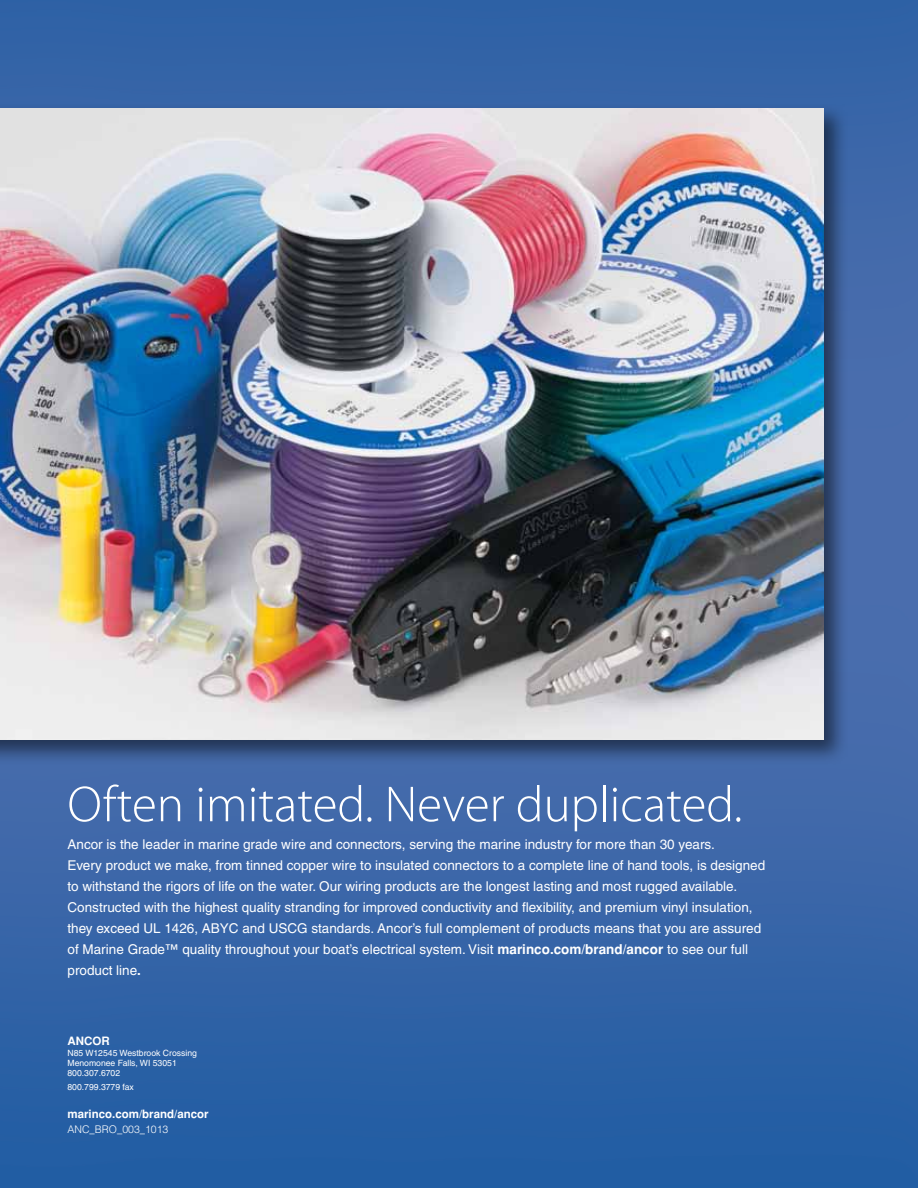
<style>
.page{position:relative;width:918px;height:1188px;background:#fff}
.page>*{position:absolute;margin:0;border:0;box-sizing:border-box;transform-origin:0 0}
.t1{font:300 51px "Myriad Pro";color:#fff}
.t2{font:13.5px/21px "Helvetica";color:#fff}
.t3{font:700 11.55px "Helvetica";color:#fff}
.t4{font:300 10.5px "Helvetica";color:#fff}
.t5{font:8.7px/10.4px "Helvetica";color:#fff}
.s1{font-weight:700}
</style>
<div class="page">
<img style="left:0;top:0;width:918px;height:1188px">
<div style="left:0;top:103px;width:850px;height:663px;background:#000;opacity:.51"></div>
<img style="left:0;top:108px;width:824px;height:632px">
<h1 class="t1" style="left:68px;top:776px;width:676px">Often imitated. Never duplicated.</h1>
<p class="t2" style="left:68px;top:834px;width:699px">Ancor is the leader in marine grade wire and connectors, serving the marine industry for more than 30 years.<br>Every product we make, from tinned copper wire to insulated connectors to a complete line of hand tools, is designed to withstand the rigors of life on the water. Our wiring products are the longest lasting and most rugged available.<br>Constructed with the highest quality stranding for improved conductivity and flexibility, and premium vinyl insulation, they exceed UL 1426, ABYC and USCG standards. Ancor’s full complement of products means that you are assured of Marine Grade™ quality throughout your boat’s electrical system. Visit <span class="s1">marinco.com/brand/ancor</span> to see our full product line<span class="s1">.</span></p>
<p class="t3" style="left:68px;top:1034px;width:44px">ANCOR</p>
<p class="t5" style="left:68px;top:1047px;width:131px">N85 W12545 Westbrook Crossing<br>Menomonee Falls, WI 53051<br>800.307.6702</p>
<p class="t5" style="left:68px;top:1082px;width:68px">800.799.3779 fax</p>
<p class="t3" style="left:68px;top:1107px;width:143px">marinco.com/brand/ancor</p>
<p class="t4" style="left:68px;top:1123px;width:102px">ANC_BRO_003_1013</p>
</div>
